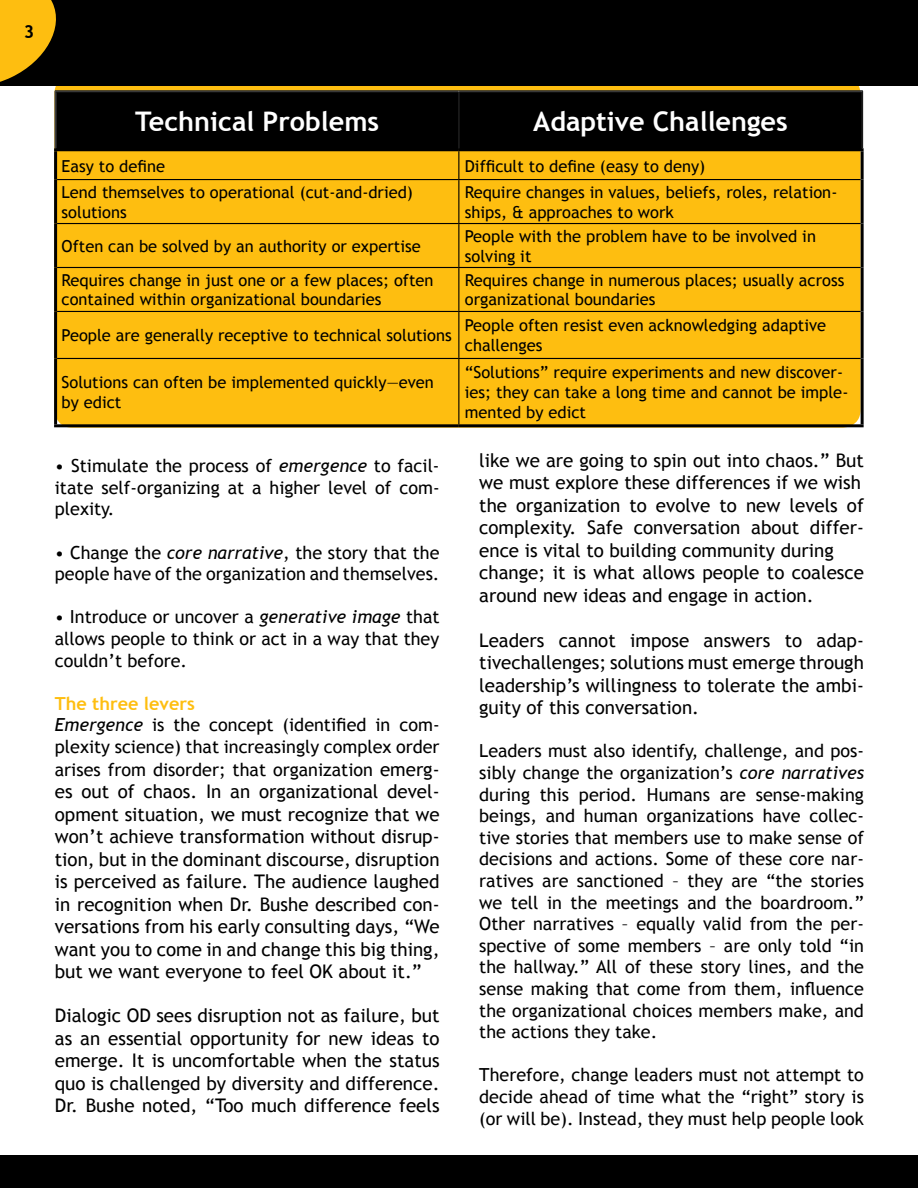
<style>
.page{position:relative;width:918px;height:1188px;background:#fff}
.page>*{position:absolute;margin:0;border:0;box-sizing:border-box;transform-origin:0 0}
.t1{font:700 27px "Trebuchet MS";color:#fff}
.t2{font:18.75px/22.5px "Trebuchet MS";color:#000;text-align:justify}
.t3{font:18px/21.6px "Trebuchet MS";color:#000;text-align:justify}
.t4{font:700 18px "Trebuchet MS";color:#000}
.t5{font:16.5px/19.8px "Trebuchet MS";color:#000}
.s1{font-style:italic}
.s2{font-weight:700;color:#febe10}
.s3{font-size:18.75px}
</style>
<div class="page">
<div style="left:54px;top:76px;width:807px;height:352px;background:#febe10;border-radius:18px"></div>
<div style="left:0;top:1156px;width:918px;height:32px;background:#000"></div>
<div style="left:0;top:0;width:918px;height:86px;background:#000"></div>
<svg style="left:0;top:0;width:64px;height:94px"></svg>
<div style="left:57px;top:93px;width:804px;height:55px;background:#000"></div>
<hr style="left:55px;top:91px;width:404px;height:1px;background:#000">
<hr style="left:56px;top:92px;width:403px;height:1px;background:#000">
<hr style="left:55px;top:91px;width:1px;height:57px;background:#000">
<hr style="left:56px;top:92px;width:1px;height:56px;background:#000">
<hr style="left:459px;top:91px;width:404px;height:1px;background:#000">
<hr style="left:459px;top:92px;width:403px;height:1px;background:#000">
<hr style="left:458px;top:92px;width:1px;height:56px;background:#000">
<hr style="left:459px;top:92px;width:1px;height:56px;background:#000">
<hr style="left:861px;top:92px;width:1px;height:56px;background:#000">
<hr style="left:862px;top:91px;width:1px;height:57px;background:#000">
<hr style="left:54px;top:148px;width:405px;height:3px;background:#000">
<hr style="left:54px;top:151px;width:3px;height:29px;background:#000">
<hr style="left:459px;top:148px;width:405px;height:3px;background:#000">
<hr style="left:861px;top:151px;width:3px;height:29px;background:#000">
<hr style="left:54px;top:180px;width:3px;height:44px;background:#000">
<hr style="left:861px;top:180px;width:3px;height:44px;background:#000">
<hr style="left:54px;top:224px;width:3px;height:43px;background:#000">
<hr style="left:861px;top:224px;width:3px;height:43px;background:#000">
<hr style="left:54px;top:267px;width:3px;height:44px;background:#000">
<hr style="left:861px;top:267px;width:3px;height:44px;background:#000">
<hr style="left:54px;top:311px;width:3px;height:47px;background:#000">
<hr style="left:861px;top:311px;width:3px;height:47px;background:#000">
<hr style="left:54px;top:358px;width:3px;height:66px;background:#000">
<hr style="left:861px;top:358px;width:3px;height:66px;background:#000">
<hr style="left:54px;top:424px;width:405px;height:3px;background:#000">
<hr style="left:459px;top:424px;width:405px;height:3px;background:#000">
<svg style="left:458px;top:151px;width:1px;height:28px"></svg>
<hr style="left:57px;top:179px;width:402px;height:1px;background:#000">
<hr style="left:459px;top:179px;width:402px;height:1px;background:#000">
<hr style="left:458px;top:180px;width:1px;height:43px;background:#000">
<hr style="left:57px;top:223px;width:402px;height:1px;background:#000">
<hr style="left:459px;top:223px;width:402px;height:1px;background:#000">
<hr style="left:458px;top:224px;width:1px;height:43px;background:#000">
<hr style="left:57px;top:267px;width:402px;height:1px;background:#000">
<hr style="left:459px;top:267px;width:402px;height:1px;background:#000">
<hr style="left:458px;top:268px;width:1px;height:43px;background:#000">
<hr style="left:57px;top:311px;width:402px;height:1px;background:#000">
<hr style="left:459px;top:311px;width:402px;height:1px;background:#000">
<hr style="left:458px;top:312px;width:1px;height:46px;background:#000">
<hr style="left:57px;top:358px;width:402px;height:1px;background:#000">
<hr style="left:459px;top:358px;width:402px;height:1px;background:#000">
<hr style="left:458px;top:359px;width:1px;height:65px;background:#000">
<p class="t4" style="left:24px;top:20px;width:12px">3</p>
<h1 class="t1" style="left:135px;top:104px;width:245px">Technical Problems</h1>
<h1 class="t1" style="left:533px;top:104px;width:256px">Adaptive Challenges</h1>
<p class="t5" style="left:62px;top:157px;width:105px">Easy to define</p>
<p class="t5" style="left:465px;top:157px;width:242px">Difficult to define (easy to deny)</p>
<p class="t5" style="left:62px;top:182px;width:353px">Lend themselves to operational (cut-and-dried) solutions</p>
<p class="t5" style="left:465px;top:182px;width:374px">Require changes in values, beliefs, roles, relation&shy;ships, &amp; approaches to work</p>
<p class="t5" style="left:62px;top:237px;width:361px">Often can be solved by an authority or expertise</p>
<p class="t5" style="left:465px;top:226px;width:353px">People with the problem have to be involved in solving it</p>
<p class="t5" style="left:62px;top:270px;width:374px">Requires change in just one or a few places; often contained within organizational boundaries</p>
<p class="t5" style="left:465px;top:270px;width:381px">Requires change in numerous places; usually across organizational boundaries</p>
<p class="t5" style="left:62px;top:326px;width:392px">People are generally receptive to technical solutions</p>
<p class="t5" style="left:465px;top:316px;width:363px">People often resist even acknowledging adaptive challenges</p>
<p class="t5" style="left:62px;top:373px;width:374px">Solutions can often be implemented quickly—even by edict</p>
<p class="t5" style="left:465px;top:363px;width:385px">“Solutions” require experiments and new discover&shy;ies; they can take a long time and cannot be imple&shy;mented by edict</p>
<p class="t3" style="left:55px;top:455px;width:386px">• Stimulate the process of <span class="s1">emergence</span> to facil&shy;itate self-organizing at a higher level of com&shy;plexity.</p>
<p class="t3" style="left:55px;top:542px;width:386px">• Change the <span class="s1">core narrative</span>, the story that the people have of the organization and themselves.</p>
<p class="t3" style="left:55px;top:607px;width:386px">• Introduce or uncover a <span class="s1">generative image</span> that allows people to think or act in a way that they couldn’t before.</p>
<p class="t3" style="left:55px;top:693px;width:386px;text-align:left"><span class="s2">The three levers<br></span><span class="s1">Emergence</span> is the concept (identified in com&shy;plexity science) that increasingly complex order arises from disorder; that organization <span class="s3">emerg-</span></p>
<p class="t2" style="left:55px;top:780px;width:386px">es out of chaos. In an organizational devel&shy;opment situation, we must recognize that we won’t achieve transformation without disrup&shy;tion, but in the dominant discourse, disruption is perceived as failure. The audience laughed in recognition when Dr. Bushe described con&shy;versations from his early consulting days, “We want you to come in and change this big thing, but we want everyone to feel OK about it.”</p>
<p class="t2" style="left:55px;top:1005px;width:386px">Dialogic OD sees disruption not as failure, but as an essential opportunity for new ideas to emerge. It is uncomfortable when the status quo is challenged by diversity and difference.<br>Dr. Bushe noted, “Too much difference feels</p>
<p class="t2" style="left:479px;top:449px;width:386px;text-align:left">like we are going to spin out into chaos.” But we must explore these differences if we wish the organization to evolve to new levels of complexity. Safe conversation about differ&shy;ence is vital to building community during change; it is what allows people to coalesce around new ideas and engage in action.</p>
<p class="t2" style="left:479px;top:629px;width:386px">Leaders cannot impose answers to adap&shy;tivechallenges; solutions must emerge through leadership’s willingness to tolerate the ambi&shy;guity of this conversation.</p>
<p class="t3" style="left:479px;top:741px;width:386px">Leaders must also identify, challenge, and pos&shy;sibly change the organization’s <span class="s1">core narratives </span>during this period. Humans are sense-making beings, and human organizations have collec&shy;tive stories that members use to make sense of decisions and actions. Some of these core nar&shy;ratives are sanctioned – they are “the stories we tell in the meetings and the boardroom.” Other narratives – equally valid from the per&shy;spective of some members – are only told “in the hallway.” All of these story lines, and the sense making that come from them, influence the organizational choices members make, and the actions they take.</p>
<p class="t3" style="left:479px;top:1065px;width:386px">Therefore, change leaders must not attempt to decide ahead of time what the “right” story is (or will be). Instead, they must help people look</p>
</div>
